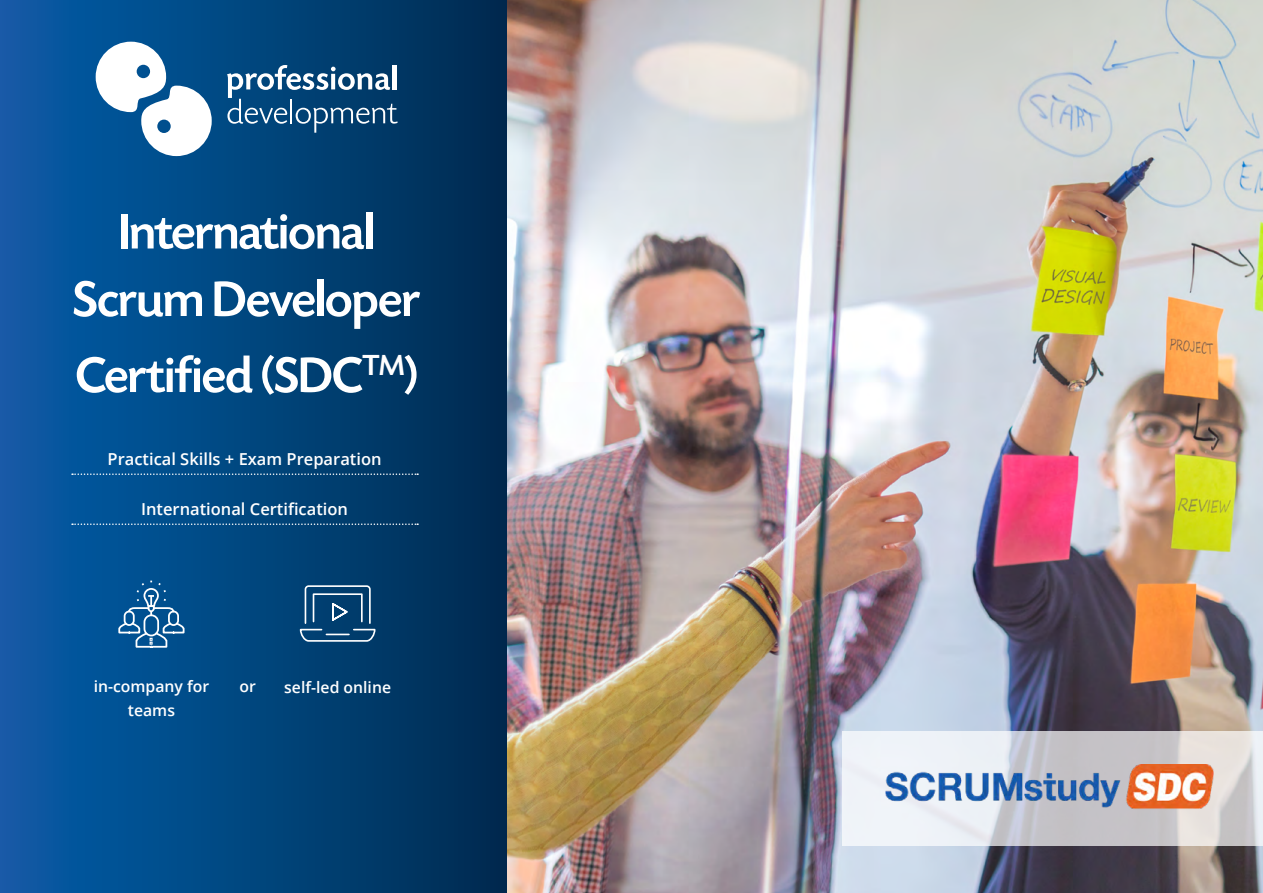
<style>
.page{position:relative;width:1263px;height:893px;background:#fff}
.page>*{position:absolute;margin:0;border:0;box-sizing:border-box;transform-origin:0 0}
.t1{font:500 52.5px/67.5px "Today SHOP";color:#fff;text-align:center}
.t2{font:600 16.5px "Open Sans";color:#fff}
.t3{font:600 15.75px "Open Sans";color:#fff}
</style>
<div class="page">
<img style="left:506px;top:0;width:757px;height:893px">
<svg style="left:0;top:0;width:506px;height:893px;background:#02447c"></svg>
<svg style="left:72px;top:473px;width:346px;height:2px"></svg>
<svg style="left:72px;top:523px;width:346px;height:2px"></svg>
<svg style="left:96px;top:42px;width:116px;height:114px"></svg>
<svg style="left:227px;top:65px;width:171px;height:68px;background:#356890"></svg>
<svg style="left:843px;top:731px;width:420px;height:115px"></svg>
<img style="left:886px;top:765px;width:334px;height:44px">
<svg style="left:299px;top:585px;width:77px;height:57px;background:#255983"></svg>
<div style="left:313px;top:593px;width:50px;height:29px;border:2px solid #fff"></div>
<div style="left:144px;top:614px;width:15px;height:22px;border:2px solid #fff;border-radius:7px"></div>
<div style="left:124px;top:611px;width:11px;height:15px;border:2px solid #fff;border-radius:5px"></div>
<div style="left:168px;top:611px;width:11px;height:15px;border:2px solid #fff;border-radius:5px"></div>
<svg style="left:127px;top:581px;width:48px;height:34px;background:#286ba1"></svg>
<svg style="left:117px;top:621px;width:68px;height:27px;background:#3876a8"></svg>
<h1 class="t1" style="left:73px;top:199px;width:348px">International<br>Scrum Developer</h1>
<h1 class="t1" style="left:76px;top:343px;width:343px">Certified (SDC<sup>TM</sup>)</h1>
<p class="t2" style="left:108px;top:448px;width:275px">Practical Skills + Exam Preparation</p>
<p class="t2" style="left:141px;top:498px;width:208px">International Certification</p>
<p class="t3" style="left:94px;top:676px;width:117px">in-company for</p>
<p class="t3" style="left:284px;top:676px;width:108px">self-led online</p>
<p class="t3" style="left:128px;top:700px;width:49px">teams</p>
<p class="t3" style="left:239px;top:675px;width:18px">or</p>
</div>
